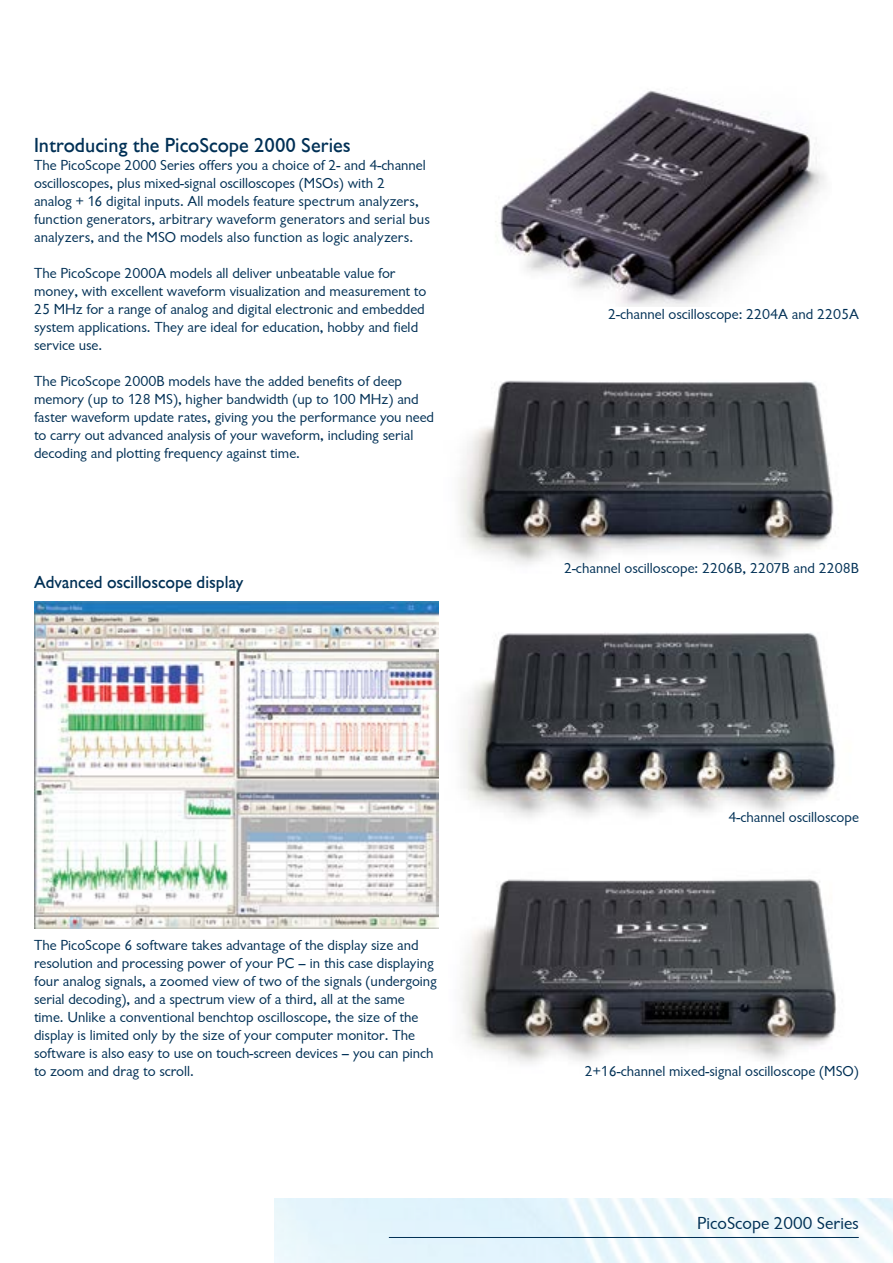
<style>
.page{position:relative;width:893px;height:1263px;background:#fff}
.page>*{position:absolute;margin:0;border:0;box-sizing:border-box;transform-origin:0 0}
.t1{font:500 21px "Chantilly";color:#003055}
.t2{font:500 18px "Chantilly";color:#003055}
.t3{font:18px "Chantilly";color:#003055}
.t4{font:15px/18px "Chantilly";color:#003055}
</style>
<div class="page">
<hr style="left:389px;top:1237px;width:470px;height:1px;background:#003055">
<img style="left:460px;top:633px;width:376px;height:185px">
<img style="left:462px;top:879px;width:374px;height:184px">
<img style="left:34px;top:602px;width:404px;height:327px">
<img style="left:495px;top:90px;width:330px;height:216px">
<img style="left:459px;top:380px;width:375px;height:185px">
<h1 class="t1" style="left:34px;top:134px;width:318px">Introducing the PicoScope 2000 Series</h1>
<p class="t4" style="left:34px;top:157px;width:397px">The PicoScope 2000 Series offers you a choice of 2- and 4-channel oscilloscopes, plus mixed-signal oscilloscopes (MSOs) with 2<br>analog + 16 digital inputs. All models feature spectrum analyzers, function generators, arbitrary waveform generators and serial bus analyzers, and the MSO models also function as logic analyzers.</p>
<p class="t4" style="left:34px;top:265px;width:394px">The PicoScope 2000A models all deliver unbeatable value for money, with excellent waveform visualization and measurement to 25 MHz for a range of analog and digital electronic and embedded system applications. They are ideal for education, hobby and field service use.</p>
<p class="t4" style="left:34px;top:373px;width:402px">The PicoScope 2000B models have the added benefits of deep memory (up to 128 MS), higher bandwidth (up to 100 MHz) and faster waveform update rates, giving you the performance you need to carry out advanced analysis of your waveform, including serial decoding and plotting frequency against time.</p>
<p class="t2" style="left:34px;top:572px;width:211px">Advanced oscilloscope display</p>
<p class="t4" style="left:34px;top:936px;width:404px">The PicoScope 6 software takes advantage of the display size and resolution and processing power of your PC – in this case displaying four analog signals, a zoomed view of two of the signals (undergoing serial decoding), and a spectrum view of a third, all at the same time. Unlike a conventional benchtop oscilloscope, the size of the display is limited only by the size of your computer monitor. The software is also easy to use on touch-screen devices – you can pinch to zoom and drag to scroll.</p>
<p class="t4" style="left:608px;top:305px;width:252px">2-channel oscilloscope: 2204A and 2205A</p>
<p class="t4" style="left:564px;top:559px;width:296px">2-channel oscilloscope: 2206B, 2207B and 2208B</p>
<p class="t4" style="left:728px;top:808px;width:132px">4-channel oscilloscope</p>
<p class="t4" style="left:585px;top:1062px;width:276px">2+16-channel mixed-signal oscilloscope (MSO)</p>
<p class="t3" style="left:697px;top:1213px;width:163px">PicoScope 2000 Series</p>
</div>
